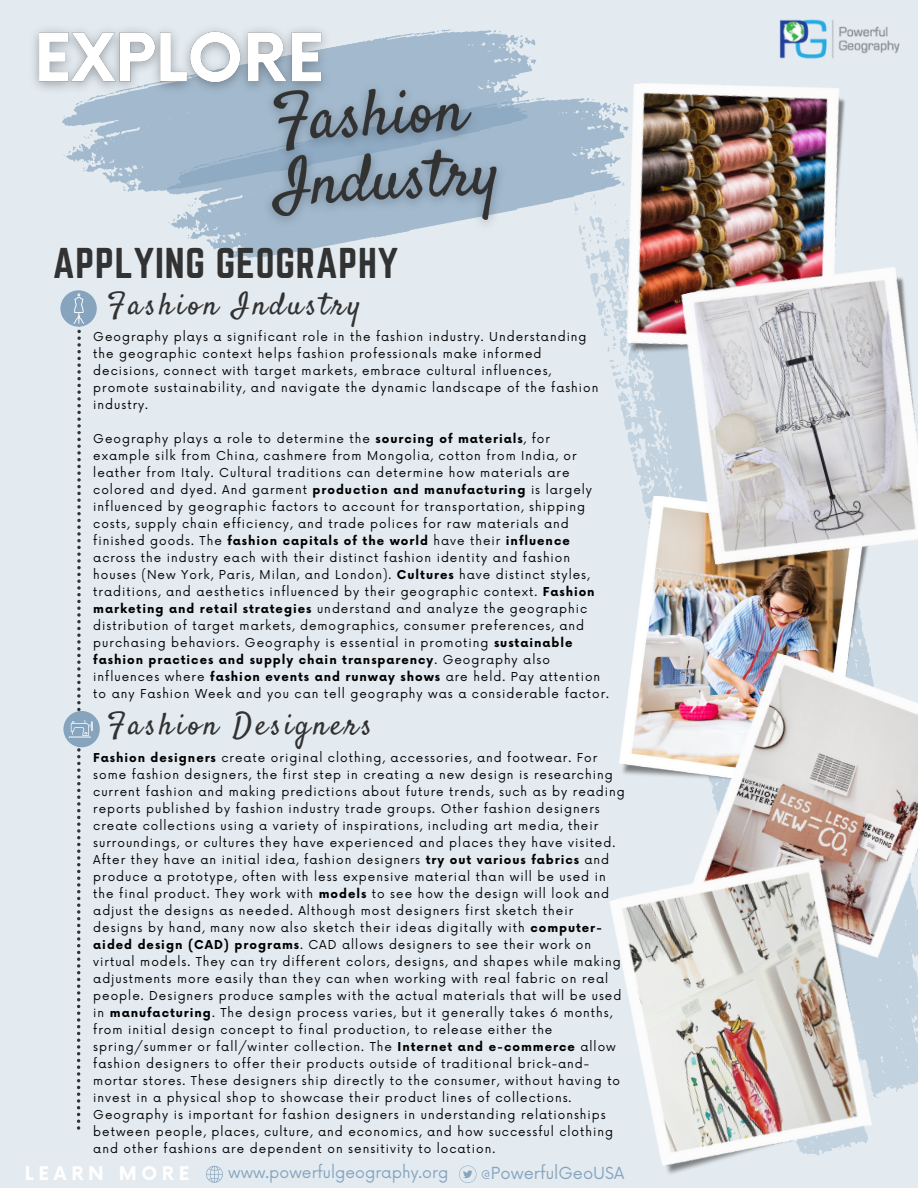
<style>
.page{position:relative;width:918px;height:1188px;background:#e3ebf1}
.page>*{position:absolute;margin:0;border:0;box-sizing:border-box;transform-origin:0 0}
.t1{font:37.65px "Norwester";letter-spacing:.02em;color:#323232}
.t2{font:31.05px "Satisfy";letter-spacing:.1em;color:#323232}
.t3{font:700 18.3px "Now";letter-spacing:.255em;color:#fff}
.t4{font:16.2px "Now";color:#86a4be}
.t5{font:15.6px "Now";color:#86a4be}
.t6{font:12px/17px "Now";letter-spacing:.08em;color:#000}
.s1{font-weight:700}
</style>
<div class="page">
<svg style="left:198px;top:98px;width:403px;height:160px;fill:#a3bace"></svg>
<svg style="left:587px;top:98px;width:7px;height:3px"></svg>
<svg style="left:213px;top:238px;width:3px;height:4px"></svg>
<svg style="left:168px;top:209px;width:30px;height:30px"></svg>
<svg style="left:226px;top:248px;width:7px;height:10px"></svg>
<svg style="left:567px;top:140px;width:351px;height:945px"></svg>
<img style="left:620px;top:496px;width:252px;height:294px">
<img style="left:601px;top:83px;width:271px;height:286px">
<img style="left:648px;top:240px;width:270px;height:352px">
<svg style="left:62px;top:30px;width:480px;height:179px;fill:#a3bace"></svg>
<svg style="left:494px;top:30px;width:7px;height:3px"></svg>
<svg style="left:109px;top:171px;width:3px;height:4px"></svg>
<svg style="left:414px;top:29px;width:39px;height:7px"></svg>
<svg style="left:76px;top:102px;width:67px;height:3px"></svg>
<svg style="left:509px;top:35px;width:27px;height:14px"></svg>
<svg style="left:530px;top:56px;width:7px;height:9px"></svg>
<svg style="left:63px;top:130px;width:31px;height:42px"></svg>
<svg style="left:517px;top:85px;width:30px;height:21px"></svg>
<svg style="left:123px;top:182px;width:7px;height:10px"></svg>
<img style="left:685px;top:646px;width:233px;height:321px">
<svg style="left:206px;top:1166px;width:17px;height:17px"></svg>
<svg style="left:459px;top:1166px;width:17px;height:17px"></svg>
<img style="left:779px;top:19px;width:121px;height:40px">
<img style="left:577px;top:831px;width:335px;height:343px">
<div style="left:63px;top:711px;width:37px;height:36px;background:#86a4be;border-radius:50%"></div>
<div style="left:60px;top:290px;width:37px;height:37px;background:#86a4be;border-radius:50%"></div>
<svg style="left:69px;top:293px;width:24px;height:837px"></svg>
<img style="left:34px;top:29px;width:303px;height:73px">
<img style="left:249px;top:64px;width:268px;height:190px">
<p class="t1" style="left:53px;top:240px;width:347px">APPLYING GEOGRAPHY</p>
<p class="t2" style="left:107px;top:285px;width:255px">Fashion Industry</p>
<p class="t6" style="left:93px;top:329px;width:507px">Geography plays a significant role in the fashion industry. Understanding the geographic context helps fashion professionals make informed decisions, connect with target markets, embrace cultural influences, promote sustainability, and navigate the dynamic landscape of the fashion industry.</p>
<p class="t6" style="left:93px;top:431px;width:517px">Geography plays a role to determine the <span class="s1">sourcing of materials</span>, for example silk from China, cashmere from Mongolia, cotton from India, or leather from Italy. Cultural traditions can determine how materials are colored and dyed. And garment <span class="s1">production and manufacturing</span> is largely influenced by geographic factors to account for transportation, shipping costs, supply chain efficiency, and trade polices for raw materials and finished goods. The <span class="s1">fashion capitals of the world</span> have their <span class="s1">influence </span>across the industry each with their distinct fashion identity and fashion houses (New York, Paris, Milan, and London). <span class="s1">Cultures</span> have distinct styles, traditions, and aesthetics influenced by their geographic context. <span class="s1">Fashion marketing and retail strategies</span> understand and analyze the geographic distribution of target markets, demographics, consumer preferences, and purchasing behaviors. Geography is essential in promoting <span class="s1">sustainable fashion practices and supply chain transparency</span>. Geography also influences where <span class="s1">fashion events and runway shows</span> are held. Pay attention to any Fashion Week and you can tell geography was a considerable factor.</p>
<p class="t2" style="left:107px;top:705px;width:266px">Fashion Designers</p>
<p class="t6" style="left:93px;top:750px;width:533px"><span class="s1">Fashion designers</span> create original clothing, accessories, and footwear. For some fashion designers, the first step in creating a new design is researching current fashion and making predictions about future trends, such as by reading reports published by fashion industry trade groups. Other fashion designers create collections using a variety of inspirations, including art media, their surroundings, or cultures they have experienced and places they have visited.<br>After they have an initial idea, fashion designers <span class="s1">try out various fabrics</span> and produce a prototype, often with less expensive material than will be used in the final product. They work with <span class="s1">models</span> to see how the design will look and adjust the designs as needed. Although most designers first sketch their designs by hand, many now also sketch their ideas digitally with <span class="s1">computer&shy;aided design (CAD) programs</span>. CAD allows designers to see their work on virtual models. They can try different colors, designs, and shapes while making adjustments more easily than they can when working with real fabric on real people. Designers produce samples with the actual materials that will be used in <span class="s1">manufacturing</span>. The design process varies, but it generally takes 6 months, from initial design concept to final production, to release either the spring/summer or fall/winter collection. The <span class="s1">Internet and e-commerce</span> allow fashion designers to offer their products outside of traditional brick-and&shy;mortar stores. These designers ship directly to the consumer, without having to invest in a physical shop to showcase their product lines of collections.<br>Geography is important for fashion designers in understanding relationships between people, places, culture, and economics, and how successful clothing and other fashions are dependent on sensitivity to location.</p>
<p class="t3" style="left:25px;top:1164px;width:166px">LEARN MORE</p>
<p class="t5" style="left:228px;top:1164px;width:222px">www.powerfulgeography.org</p>
<p class="t4" style="left:481px;top:1164px;width:145px">@PowerfulGeoUSA</p>
</div>
